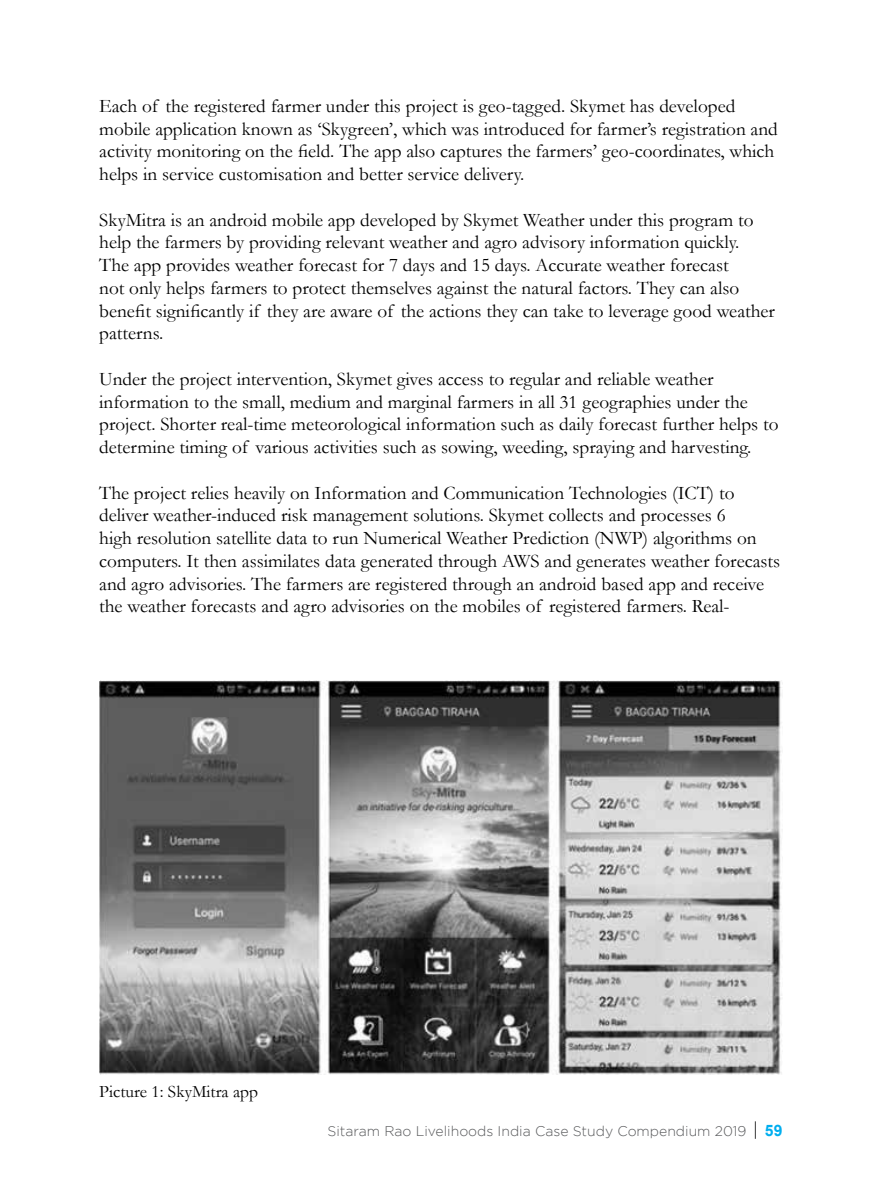
<style>
.page{position:relative;width:882px;height:1197px;background:#fff}
.page>*{position:absolute;margin:0;border:0;box-sizing:border-box;transform-origin:0 0}
.t1{font:19.25px/22.8px "Garamond";color:#000}
.t2{font:17.5px "Garamond";color:#000}
.t3{font:300 14px "Gotham";color:#58595b}
.s1{font-family:"Garamond";font-weight:400;font-size:19.25px;color:#000}
.s2{font-family:"Arial";font-weight:700;font-size:15.75px;color:#00aeef}
</style>
<div class="page">
<img style="left:99px;top:681px;width:684px;height:394px">
<p class="t1" style="left:99px;top:94px;width:680px">Each of the registered farmer under this project is geo-tagged. Skymet has developed mobile application known as ‘Skygreen’, which was introduced for farmer’s registration and activity monitoring on the field. The app also captures the farmers’ geo-coordinates, which helps in service customisation and better service delivery.</p>
<p class="t1" style="left:99px;top:208px;width:677px">SkyMitra is an android mobile app developed by Skymet Weather under this program to help the farmers by providing relevant weather and agro advisory information quickly.<br>The app provides weather forecast for 7 days and 15 days. Accurate weather forecast<br>not only helps farmers to protect themselves against the natural factors. They can also benefit significantly if they are aware of the actions they can take to leverage good weather patterns.</p>
<p class="t1" style="left:99px;top:367px;width:681px">Under the project intervention, Skymet gives access to regular and reliable weather information to the small, medium and marginal farmers in all 31 geographies under the project. Shorter real-time meteorological information such as daily forecast further helps to determine timing of various activities such as sowing, weeding, spraying and harvesting.</p>
<p class="t1" style="left:99px;top:481px;width:683px">The project relies heavily on Information and Communication Technologies (ICT) to deliver weather-induced risk management solutions. Skymet collects and processes 6<br>high resolution satellite data to run Numerical Weather Prediction (NWP) algorithms on computers. It then assimilates data generated through AWS and generates weather forecasts and agro advisories. The farmers are registered through an android based app and receive the weather forecasts and agro advisories on the mobiles of registered farmers. Real-</p>
<p class="t2" style="left:99px;top:1080px;width:160px">Picture 1: SkyMitra app</p>
<p class="t3" style="left:328px;top:1123px;width:456px">Sitaram Rao Livelihoods India Case Study Compendium 2019 <span class="s1">|</span> <span class="s2">59</span></p>
</div>
